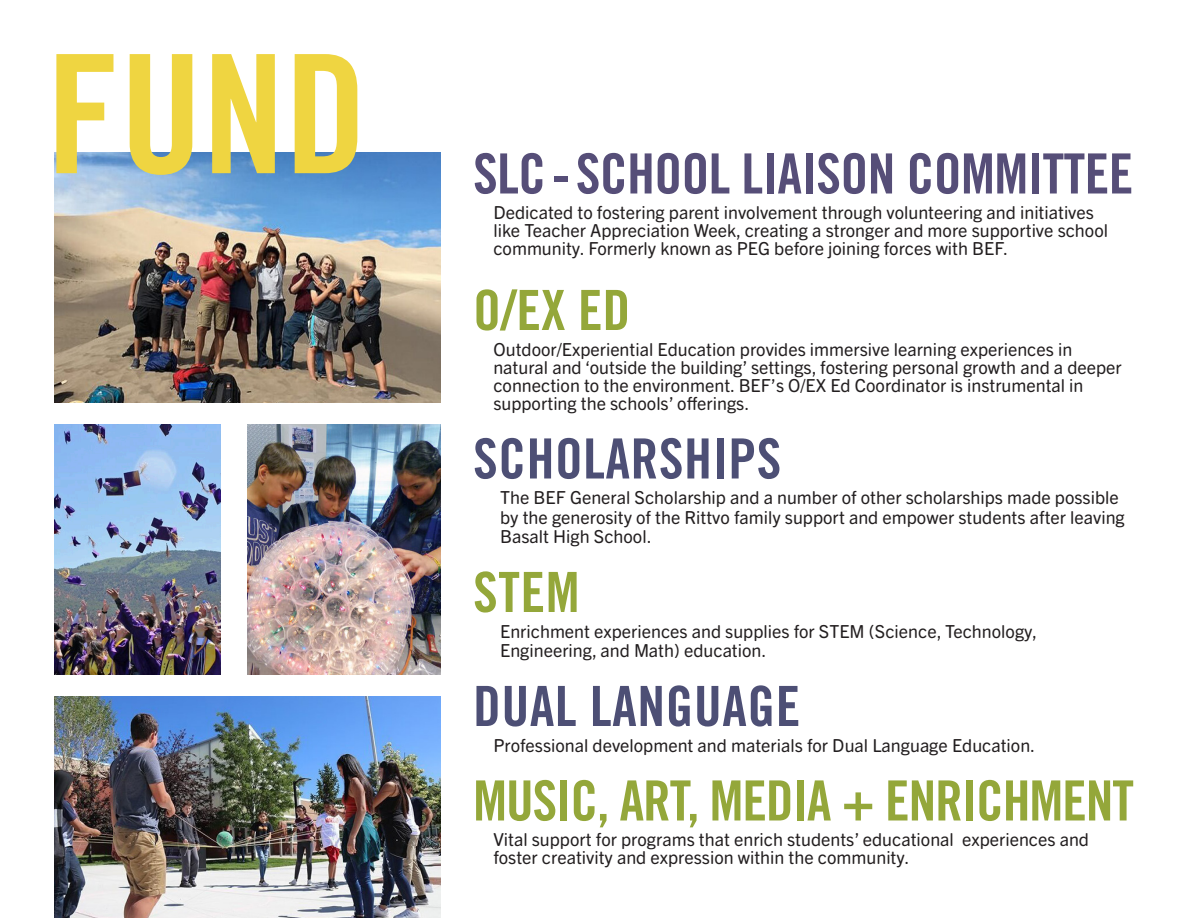
<style>
.page{position:relative;width:1188px;height:918px;background:#fff}
.page>*{position:absolute;margin:0;border:0;box-sizing:border-box;transform-origin:0 0}
.Paragraph_Style_1{font:165px "Trade Gothic LT Bold Cond Twenty";color:#efd541}
.Body_-_title_-_left{font:55.5px "Trade Gothic LT Bold Cond Twenty";letter-spacing:-.02em;color:#94a73a}
.Body_-_title_-_left-2{font:55.5px "Trade Gothic LT Bold Cond Twenty";letter-spacing:-.01em;color:#564e78}
.Body_-_title_-_left-3{font:55.5px "Trade Gothic LT Bold Cond Twenty";letter-spacing:.01em;color:#4d4f75}
.Body_-_title_-_left-4{font:18px/18px "Trade Gothic Next SR Pro";color:#231f20}
</style>
<div class="page">
<img style="left:54px;top:152px;width:387px;height:251px">
<img style="left:247px;top:424px;width:194px;height:251px">
<img style="left:54px;top:696px;width:387px;height:222px">
<img style="left:54px;top:424px;width:166px;height:251px">
<p class="Paragraph_Style_1" style="left:46px;top:14px;width:322px">FUND</p>
<p class="Body_-_title_-_left-2" style="left:473px;top:140px;width:662px">SLC - SCHOOL LIAISON COMMITTEE</p>
<p class="Body_-_title_-_left-4" style="left:493px;top:202px;width:616px">Dedicated to fostering parent involvement through volunteering and initiatives like Teacher Appreciation Week, creating a stronger and more supportive school community. Formerly known as PEG before joining forces with BEF.</p>
<p class="Body_-_title_-_left" style="left:473px;top:276px;width:159px">O/EX ED</p>
<p class="Body_-_title_-_left-4" style="left:493px;top:339px;width:630px">Outdoor/Experiential Education provides immersive learning experiences in natural and ‘outside the building’ settings, fostering personal growth and a deeper connection to the environment. BEF’s O/EX Ed Coordinator is instrumental in supporting the schools’ offerings.</p>
<p class="Body_-_title_-_left-3" style="left:473px;top:425px;width:310px">SCHOLARSHIPS</p>
<p class="Body_-_title_-_left-4" style="left:500px;top:487px;width:626px;line-height:19.5px">The BEF General Scholarship and a number of other scholarships made possible by the generosity of the Rittvo family support and empower students after leaving<br>Basalt High School.</p>
<p class="Body_-_title_-_left" style="left:473px;top:558px;width:108px">STEM</p>
<p class="Body_-_title_-_left-4" style="left:500px;top:620px;width:539px;line-height:19.5px">Enrichment experiences and supplies for STEM (Science, Technology,<br>Engineering, and Math) education.</p>
<p class="Body_-_title_-_left-3" style="left:473px;top:672px;width:329px">DUAL LANGUAGE</p>
<p class="Body_-_title_-_left-4" style="left:493px;top:735px;width:543px">Professional development and materials for Dual Language Education.</p>
<p class="Body_-_title_-_left" style="left:473px;top:767px;width:662px">MUSIC, ART, MEDIA + ENRICHMENT</p>
<p class="Body_-_title_-_left-4" style="left:493px;top:829px;width:597px">Vital support for programs that enrich students’ educational experiences and foster creativity and expression within the community.</p>
</div>
